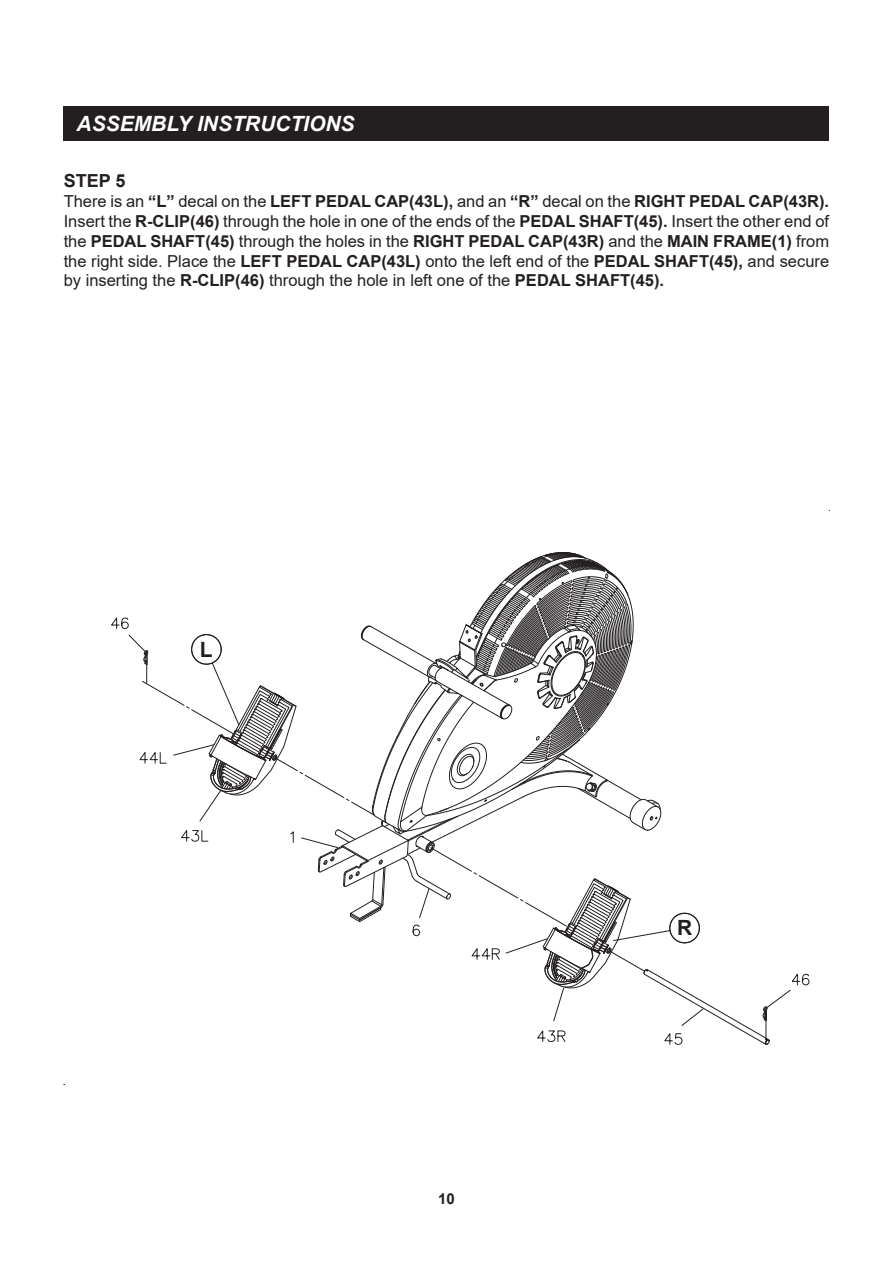
<style>
.page{position:relative;width:893px;height:1263px;background:#fff}
.page>*{position:absolute;margin:0;border:0;box-sizing:border-box;transform-origin:0 0}
.t1{font:italic 700 21px "Arial";color:#fff}
.t2{font:700 21px "Arial";color:#231f20}
.t3{font:700 18px "Arial";color:#231f20}
.t4{font:16.5px/19.8px "Arial";color:#231f20;text-align:justify}
.t5{font:700 15px "Arial";color:#231f20}
.s1{font-weight:700}
</style>
<div class="page">
<svg style="left:111px;top:552px;width:698px;height:493px"></svg>
<div style="left:64px;top:106px;width:765px;height:34px;background:#231f20"></div>
<p class="t1" style="left:77px;top:109px;width:280px">ASSEMBLY INSTRUCTIONS</p>
<p class="t3" style="left:64px;top:168px;width:63px">STEP 5</p>
<p class="t4" style="left:64px;top:191px;width:767px">There is an <span class="s1">“L”</span> decal on the <span class="s1">LEFT PEDAL CAP(43L),</span> and an <span class="s1">“R”</span> decal on the <span class="s1">RIGHT PEDAL CAP(43R).<br></span>Insert the <span class="s1">R-CLIP(46)</span> through the hole in one of the ends of the <span class="s1">PEDAL SHAFT(45).</span> Insert the other end of the <span class="s1">PEDAL SHAFT(45)</span> through the holes in the <span class="s1">RIGHT PEDAL CAP(43R)</span> and the <span class="s1">MAIN FRAME(1)</span> from the right side. Place the <span class="s1">LEFT PEDAL CAP(43L)</span> onto the left end of the <span class="s1">PEDAL SHAFT(45),</span> and secure by inserting the <span class="s1">R-CLIP(46)</span> through the hole in left one of the <span class="s1">PEDAL SHAFT(45).</span></p>
<p class="t2" style="left:200px;top:634px;width:14px">L</p>
<p class="t5" style="left:438px;top:1188px;width:18px">10</p>
<p class="t2" style="left:677px;top:913px;width:17px">R</p>
</div>
